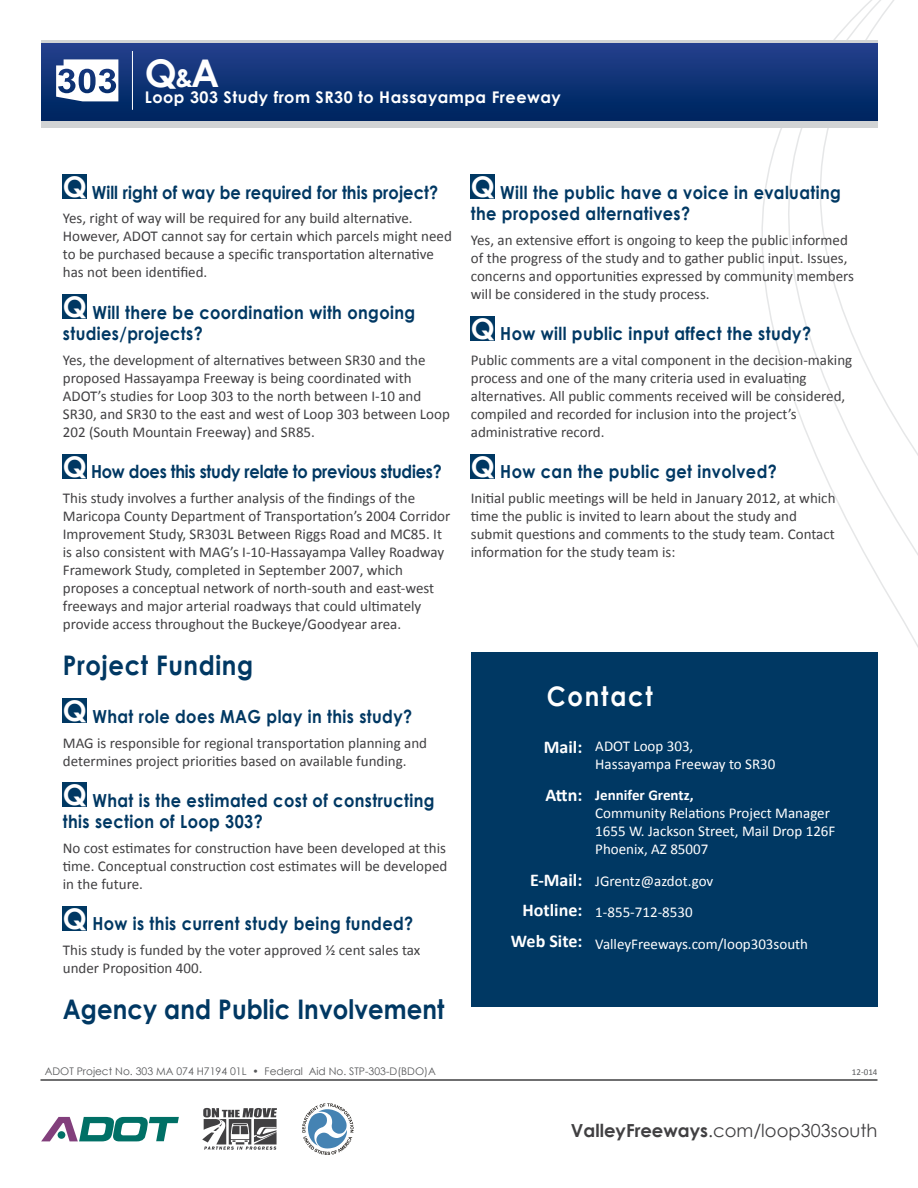
<style>
.page{position:relative;width:918px;height:1188px;background:#fff}
.page>*{position:absolute;margin:0;border:0;box-sizing:border-box;transform-origin:0 0}
.t1{font:700 38.25px "Century Gothic";color:#fff}
.t2{font:700 27px "Century Gothic";letter-spacing:.005em;color:#003863;scale:.9 1}
.t3{font:700 27px "Century Gothic";letter-spacing:.025em;color:#003863;scale:.9 1}
.t4{font:700 27px "Century Gothic";letter-spacing:.075em;color:#fff;scale:.9 1}
.t5{font:700 18px/21.6px "Century Gothic";letter-spacing:.025em;color:#003863;scale:.9 1}
.t6{font:700 18px "Century Gothic";letter-spacing:-.015em;color:#003863;scale:.9 1}
.t7{font:700 18px "Century Gothic";letter-spacing:.005em;color:#003863;scale:.9 1}
.t8{font:700 18px/30.8px "Calibri";color:#fff;text-align:right}
.t9{font:18px "Century Gothic";color:#414042}
.t10{font:700 16.05px "Century Gothic";letter-spacing:.03em;color:#fff}
.t11{font:15px/18px "Calibri";color:#414042}
.t12{font:15px/18px "Calibri";color:#fff}
.t13{font:700 15px "Calibri";color:#fff}
.t14{font:10.5px "Century Gothic";color:#58595b}
.t15{font:9px "Calibri";color:#58595b}
.s1{font-size:26.1px}
.s2{font-size:28.5px;color:#fff}
.s3{font-weight:700}
</style>
<div class="page">
<svg style="left:41px;top:1117px;width:138px;height:24px"></svg>
<svg style="left:202px;top:1108px;width:75px;height:42px"></svg>
<svg style="left:761px;top:0;width:157px;height:648px"></svg>
<hr style="left:40px;top:1079px;width:838px;height:2px;background:#414042">
<svg style="left:302px;top:1103px;width:52px;height:52px"></svg>
<div style="left:41px;top:40px;width:837px;height:88px;background:#d1d3d4"></div>
<div style="left:41px;top:43px;width:837px;height:77px;background:linear-gradient(to bottom,#24408d,#00255e)"></div>
<hr style="left:132px;top:51px;width:1px;height:59px;background:#fff">
<svg style="left:56px;top:59px;width:62px;height:42px;background:#b4bfd4"></svg>
<div style="left:63px;top:175px;width:24px;height:24px;background:#003863"></div>
<div style="left:63px;top:294px;width:24px;height:25px;background:#003863"></div>
<div style="left:63px;top:454px;width:24px;height:24px;background:#003863"></div>
<div style="left:63px;top:699px;width:24px;height:24px;background:#003863"></div>
<div style="left:63px;top:783px;width:24px;height:24px;background:#003863"></div>
<div style="left:63px;top:906px;width:24px;height:24px;background:#003863"></div>
<div style="left:471px;top:175px;width:24px;height:24px;background:#003863"></div>
<div style="left:471px;top:316px;width:24px;height:24px;background:#003863"></div>
<div style="left:471px;top:454px;width:24px;height:24px;background:#003863"></div>
<div style="left:471px;top:652px;width:407px;height:355px;background:#003863"></div>
<h1 class="t1" style="left:145px;top:44px;width:76px">Q<span class="s1">&amp;</span>A</h1>
<p class="t10" style="left:145px;top:85px;width:417px">Loop 303 Study from SR30 to Hassayampa Freeway</p>
<p class="t7" style="left:63px;top:178px;width:419px"><span class="s2">Q</span> Will right of way be required for this project?</p>
<p class="t11" style="left:63px;top:209px;width:391px">Yes, right of way will be required for any build alternative.<br>However, ADOT cannot say for certain which parcels might need to be purchased because a specific transportation alternative has not been identified.</p>
<p class="t5" style="left:63px;top:300px;width:393px"><span class="s2">Q</span> Will there be coordination with ongoing studies/projects?</p>
<p class="t11" style="left:63px;top:350px;width:389px">Yes, the development of alternatives between SR30 and the proposed Hassayampa Freeway is being coordinated with ADOT’s studies for Loop 303 to the north between I-10 and SR30, and SR30 to the east and west of Loop 303 between Loop 202 (South Mountain Freeway) and SR85.</p>
<p class="t6" style="left:63px;top:458px;width:423px"><span class="s2">Q</span> How does this study relate to previous studies?</p>
<p class="t11" style="left:63px;top:488px;width:389px">This study involves a further analysis of the findings of the Maricopa County Department of Transportation’s 2004 Corridor Improvement Study, SR303L Between Riggs Road and MC85. It is also consistent with MAG’s I-10-Hassayampa Valley Roadway Framework Study, completed in September 2007, which proposes a conceptual network of north-south and east-west freeways and major arterial roadways that could ultimately provide access throughout the Buckeye/Goodyear area.</p>
<h2 class="t3" style="left:63px;top:645px;width:213px">Project Funding</h2>
<p class="t5" style="left:63px;top:705px;width:390px"><span class="s2">Q</span> What role does MAG play in this study?</p>
<p class="t11" style="left:63px;top:733px;width:366px">MAG is responsible for regional transportation planning and determines project priorities based on available funding.</p>
<p class="t5" style="left:63px;top:789px;width:415px"><span class="s2">Q</span> What is the estimated cost of constructing this section of Loop 303?</p>
<p class="t11" style="left:63px;top:838px;width:386px;text-align:justify">No cost estimates for construction have been developed at this time. Conceptual construction cost estimates will be developed in the future.</p>
<p class="t5" style="left:63px;top:912px;width:391px"><span class="s2">Q</span> How is this current study being funded?</p>
<p class="t11" style="left:63px;top:940px;width:359px">This study is funded by the voter approved ½ cent sales tax under Proposition 400.</p>
<h2 class="t2" style="left:63px;top:989px;width:425px">Agency and Public Involvement</h2>
<p class="t5" style="left:471px;top:181px;width:413px"><span class="s2">Q</span> Will the public have a voice in evaluating the proposed alternatives?</p>
<p class="t11" style="left:471px;top:230px;width:385px">Yes, an extensive effort is ongoing to keep the public informed of the progress of the study and to gather public input. Issues, concerns and opportunities expressed by community members will be considered in the study process.</p>
<p class="t5" style="left:471px;top:322px;width:380px"><span class="s2">Q</span> How will public input affect the study?</p>
<p class="t11" style="left:471px;top:350px;width:383px">Public comments are a vital component in the decision-making process and one of the many criteria used in evaluating alternatives. All public comments received will be considered, compiled and recorded for inclusion into the project’s administrative record.</p>
<p class="t5" style="left:471px;top:460px;width:342px"><span class="s2">Q</span> How can the public get involved?</p>
<p class="t11" style="left:471px;top:488px;width:366px">Initial public meetings will be held in January 2012, at which time the public is invited to learn about the study and submit questions and comments to the study team. Contact information for the study team is:</p>
<h2 class="t4" style="left:547px;top:676px;width:119px">Contact</h2>
<p class="t8" style="left:544px;top:731px;width:40px">Mail:</p>
<p class="t8" style="left:546px;top:779px;width:38px">Attn:</p>
<p class="t8" style="left:511px;top:863px;width:73px">E-Mail:<br>Hotline:<br>Web Site:</p>
<p class="t12" style="left:595px;top:736px;width:182px">ADOT Loop 303,<br>Hassayampa Freeway to SR30</p>
<p class="t13" style="left:595px;top:786px;width:100px">Jennifer Grentz,</p>
<p class="t12" style="left:595px;top:804px;width:242px">Community Relations Project Manager<br>1655 W. Jackson Street, Mail Drop 126F<br>Phoenix, AZ 85007</p>
<p class="t12" style="left:595px;top:864px;width:214px;line-height:31.5px">JGrentz@azdot.gov<br>1-855-712-8530<br>ValleyFreeways.com/loop303south</p>
<p class="t14" style="left:45px;top:1064px;width:393px">ADOT Project No. 303 MA 074 H7194 01L • Federal Aid No. STP-303-D(BDO)A</p>
<p class="t15" style="left:852px;top:1066px;width:27px">12-014</p>
<p class="t9" style="left:571px;top:1118px;width:308px"><span class="s3">ValleyFreeways</span>.com/loop303south</p>
</div>
